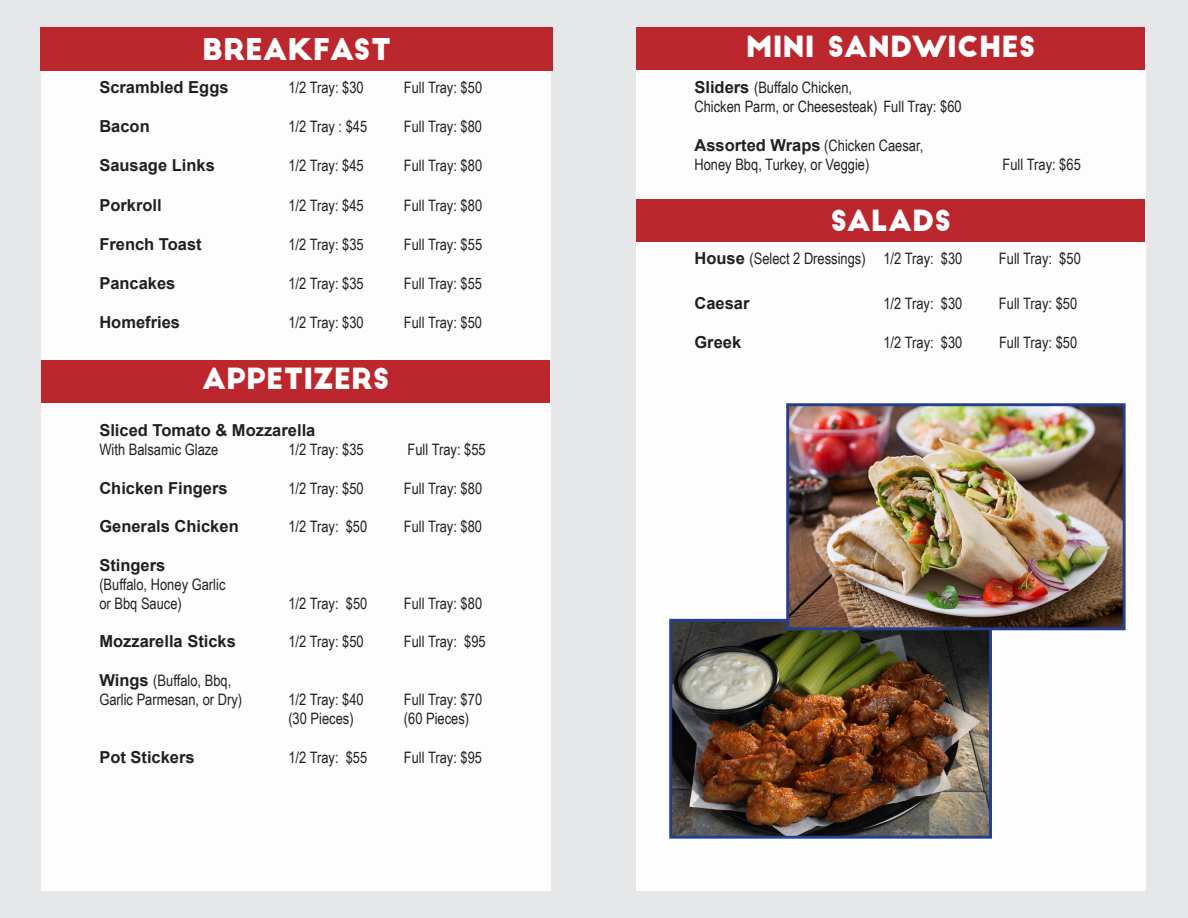
<style>
.page{position:relative;width:1188px;height:918px;background:#e6e7e9}
.page>*{position:absolute;margin:0;border:0;box-sizing:border-box;transform-origin:0 0}
.t1{font:29.25px "Big John";color:#fff}
.t2{font:28.5px "Big John";color:#fff}
.t3{font:700 16.5px "Arial";color:#231f20}
.t4{font:15.75px "Arial Narrow";color:#231f20}
.s1{font-family:"Arial";font-weight:700;font-size:16.5px}
</style>
<div class="page">
<div style="left:41px;top:27px;width:510px;height:864px;background:#fff"></div>
<div style="left:636px;top:27px;width:510px;height:864px;background:#fff"></div>
<div style="left:40px;top:27px;width:514px;height:44px;background:#bc272d"></div>
<div style="left:41px;top:360px;width:509px;height:43px;background:#bc272d"></div>
<div style="left:636px;top:28px;width:509px;height:42px;background:#bc272d"></div>
<div style="left:636px;top:199px;width:509px;height:42px;background:#bc272d"></div>
<img style="left:673px;top:623px;width:315px;height:212px">
<div style="left:669px;top:619px;width:323px;height:220px;border:3px solid #253f8e"></div>
<img style="left:790px;top:407px;width:332px;height:219px">
<div style="left:786px;top:403px;width:340px;height:227px;border:3px solid #253f8e"></div>
<p class="t1" style="left:202px;top:36px;width:191px">BREAKFAST</p>
<p class="t3" style="left:99px;top:76px;width:131px">Scrambled Eggs</p>
<p class="t4" style="left:288px;top:76px;width:77px">1/2 Tray: $30</p>
<p class="t4" style="left:404px;top:76px;width:80px">Full Tray: $50</p>
<p class="t3" style="left:99px;top:114px;width:52px">Bacon</p>
<p class="t4" style="left:288px;top:115px;width:81px">1/2 Tray : $45</p>
<p class="t4" style="left:404px;top:115px;width:80px">Full Tray: $80</p>
<p class="t3" style="left:99px;top:154px;width:117px">Sausage Links</p>
<p class="t4" style="left:288px;top:154px;width:77px">1/2 Tray: $45</p>
<p class="t4" style="left:404px;top:154px;width:80px">Full Tray: $80</p>
<p class="t3" style="left:99px;top:193px;width:64px">Porkroll</p>
<p class="t4" style="left:288px;top:194px;width:77px">1/2 Tray: $45</p>
<p class="t4" style="left:404px;top:194px;width:80px">Full Tray: $80</p>
<p class="t3" style="left:99px;top:232px;width:104px">French Toast</p>
<p class="t4" style="left:288px;top:233px;width:77px">1/2 Tray: $35</p>
<p class="t4" style="left:404px;top:233px;width:80px">Full Tray: $55</p>
<p class="t3" style="left:99px;top:272px;width:78px">Pancakes</p>
<p class="t4" style="left:288px;top:272px;width:77px">1/2 Tray: $35</p>
<p class="t4" style="left:404px;top:272px;width:80px">Full Tray: $55</p>
<p class="t3" style="left:99px;top:310px;width:82px">Homefries</p>
<p class="t4" style="left:288px;top:311px;width:77px">1/2 Tray: $30</p>
<p class="t4" style="left:404px;top:311px;width:80px">Full Tray: $50</p>
<p class="t2" style="left:202px;top:366px;width:189px">APPETIZERS</p>
<p class="t3" style="left:99px;top:418px;width:218px">Sliced Tomato &amp; Mozzarella</p>
<p class="t4" style="left:99px;top:438px;width:121px">With Balsamic Glaze</p>
<p class="t4" style="left:288px;top:438px;width:77px">1/2 Tray: $35</p>
<p class="t4" style="left:408px;top:438px;width:80px">Full Tray: $55</p>
<p class="t3" style="left:99px;top:476px;width:130px">Chicken Fingers</p>
<p class="t4" style="left:288px;top:476px;width:77px">1/2 Tray: $50</p>
<p class="t4" style="left:404px;top:476px;width:80px">Full Tray: $80</p>
<p class="t3" style="left:99px;top:515px;width:141px">Generals Chicken</p>
<p class="t4" style="left:288px;top:515px;width:81px">1/2 Tray: $50</p>
<p class="t4" style="left:404px;top:515px;width:80px">Full Tray: $80</p>
<p class="t3" style="left:99px;top:553px;width:68px">Stingers</p>
<p class="t4" style="left:99px;top:573px;width:128px">(Buffalo, Honey Garlic</p>
<p class="t4" style="left:99px;top:592px;width:84px">or Bbq Sauce)</p>
<p class="t4" style="left:288px;top:592px;width:81px">1/2 Tray: $50</p>
<p class="t4" style="left:404px;top:592px;width:80px">Full Tray: $80</p>
<p class="t3" style="left:99px;top:630px;width:138px">Mozzarella Sticks</p>
<p class="t4" style="left:288px;top:630px;width:77px">1/2 Tray: $50</p>
<p class="t4" style="left:404px;top:630px;width:83px">Full Tray: $95</p>
<p class="t4" style="left:99px;top:669px;width:133px"><span class="s1">Wings</span> (Buffalo, Bbq,</p>
<p class="t4" style="left:99px;top:688px;width:144px">Garlic Parmesan, or Dry)</p>
<p class="t4" style="left:288px;top:688px;width:77px">1/2 Tray: $40</p>
<p class="t4" style="left:404px;top:688px;width:80px">Full Tray: $70</p>
<p class="t4" style="left:288px;top:707px;width:67px">(30 Pieces)</p>
<p class="t4" style="left:404px;top:707px;width:67px">(60 Pieces)</p>
<p class="t3" style="left:99px;top:745px;width:97px">Pot Stickers</p>
<p class="t4" style="left:288px;top:746px;width:81px">1/2 Tray: $55</p>
<p class="t4" style="left:404px;top:746px;width:80px">Full Tray: $95</p>
<p class="t2" style="left:746px;top:34px;width:291px">MINI SANDWICHES</p>
<p class="t4" style="left:694px;top:76px;width:159px"><span class="s1">Sliders</span> (Buffalo Chicken,</p>
<p class="t4" style="left:694px;top:95px;width:269px">Chicken Parm, or Cheesesteak) Full Tray: $60</p>
<p class="t4" style="left:694px;top:134px;width:230px"><span class="s1">Assorted Wraps</span> (Chicken Caesar,</p>
<p class="t4" style="left:694px;top:152px;width:176px">Honey Bbq, Turkey, or Veggie)</p>
<p class="t4" style="left:1003px;top:152px;width:80px">Full Tray: $65</p>
<p class="t2" style="left:831px;top:207px;width:122px">SALADS</p>
<p class="t4" style="left:694px;top:247px;width:270px"><span class="s1">House</span> (Select 2 Dressings) 1/2 Tray: $30</p>
<p class="t4" style="left:999px;top:247px;width:83px">Full Tray: $50</p>
<p class="t3" style="left:694px;top:292px;width:57px">Caesar</p>
<p class="t4" style="left:883px;top:292px;width:81px">1/2 Tray: $30</p>
<p class="t4" style="left:999px;top:292px;width:80px">Full Tray: $50</p>
<p class="t3" style="left:694px;top:331px;width:48px">Greek</p>
<p class="t4" style="left:883px;top:331px;width:81px">1/2 Tray: $30</p>
<p class="t4" style="left:999px;top:331px;width:80px">Full Tray: $50</p>
</div>
